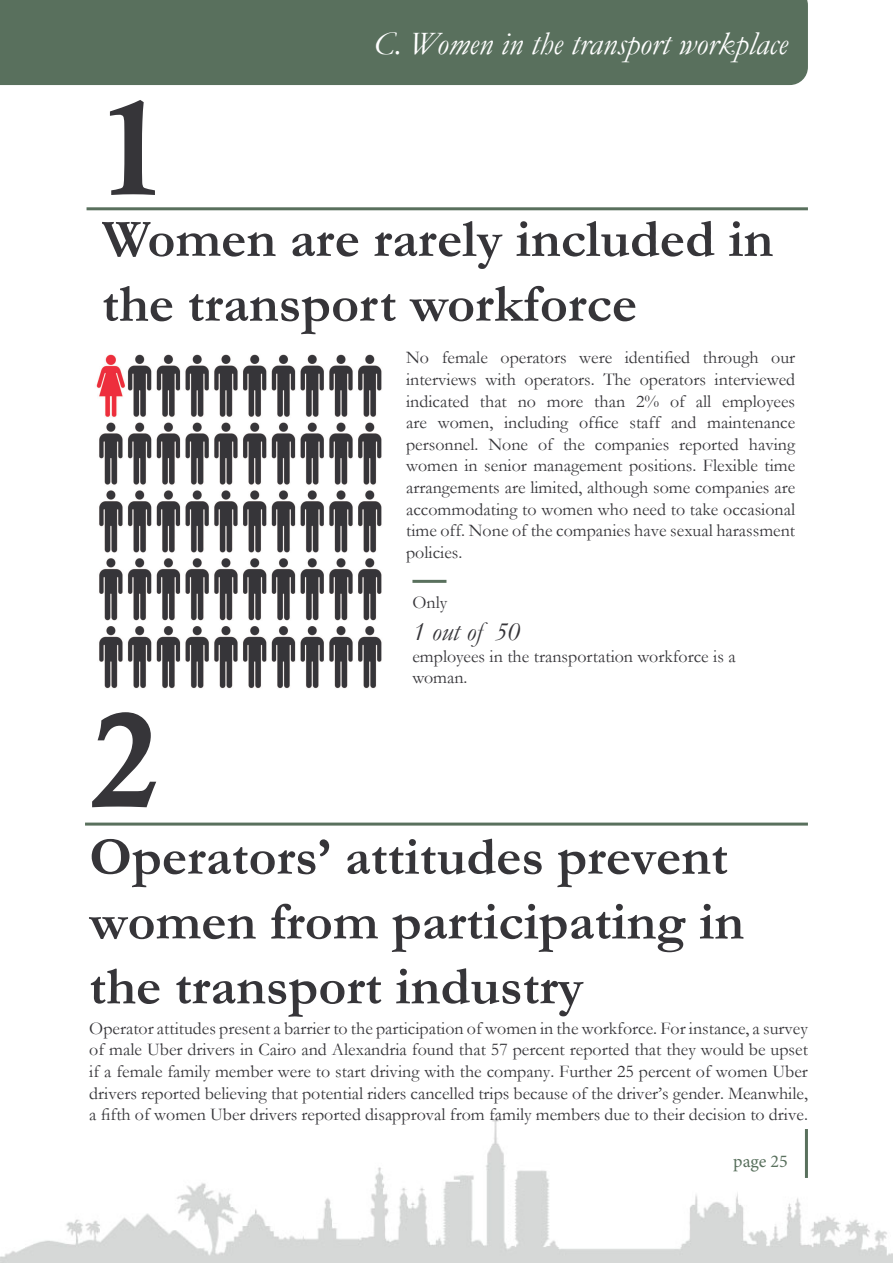
<style>
.page{position:relative;width:893px;height:1263px;background:#fff}
.page>*{position:absolute;margin:0;border:0;box-sizing:border-box;transform-origin:0 0}
.t1{font:135px "Calis MT Bol";color:#363539}
.t2{font:700 54px/64.8px "Garamond";color:#363539}
.t3{font:italic 33px "Garamond";color:#fff}
.t4{font:italic 27px "Garamond";color:#363539}
.t5{font:18px/21.6px "Garamond";color:#363539;text-align:justify}
.t6{font:18px "Minion Pro";color:#59705d}
</style>
<div class="page">
<img style="left:0;top:1119px;width:893px;height:144px">
<hr style="left:805px;top:1129px;width:3px;height:49px;background:#59705d">
<img style="left:96px;top:354px;width:286px;height:335px">
<hr style="left:412px;top:580px;width:34px;height:3px;background:#59705d">
<div style="left:0;top:0;width:808px;height:85px;background:#59705d"></div>
<hr style="left:87px;top:207px;width:721px;height:3px;background:#59705d">
<hr style="left:85px;top:822px;width:723px;height:3px;background:#59705d">
<p class="t1" style="left:98px;top:71px;width:70px">1</p>
<p class="t3" style="left:374px;top:21px;width:415px">C. Women in the transport workplace</p>
<p class="t2" style="left:102px;top:207px;width:673px">Women are rarely included in the transport workforce</p>
<p class="t5" style="left:406px;top:346px;width:391px">No female operators were identified through our interviews with operators. The operators interviewed indicated that no more than 2% of all employees are women, including office staff and maintenance personnel. None of the companies reported having women in senior management positions. Flexible time arrangements are limited, although some companies are accommodating to women who need to take occasional time off. None of the companies have sexual harassment policies.</p>
<p class="t5" style="left:412px;top:591px;width:36px">Only</p>
<p class="t4" style="left:412px;top:613px;width:109px">1 out of 50</p>
<p class="t5" style="left:412px;top:645px;width:325px">employees in the transportation workforce is a woman.</p>
<p class="t1" style="left:91px;top:683px;width:70px">2</p>
<p class="t2" style="left:89px;top:825px;width:656px">Operators’ attitudes prevent women from participating in the transport industry</p>
<p class="t5" style="left:89px;top:1017px;width:720px">Operator attitudes present a barrier to the participation of women in the workforce. For instance, a survey of male Uber drivers in Cairo and Alexandria found that 57 percent reported that they would be upset if a female family member were to start driving with the company. Further 25 percent of women Uber drivers reported believing that potential riders cancelled trips because of the driver’s gender. Meanwhile, a fifth of women Uber drivers reported disapproval from family members due to their decision to drive.</p>
<p class="t6" style="left:733px;top:1149px;width:56px">page 25</p>
</div>
